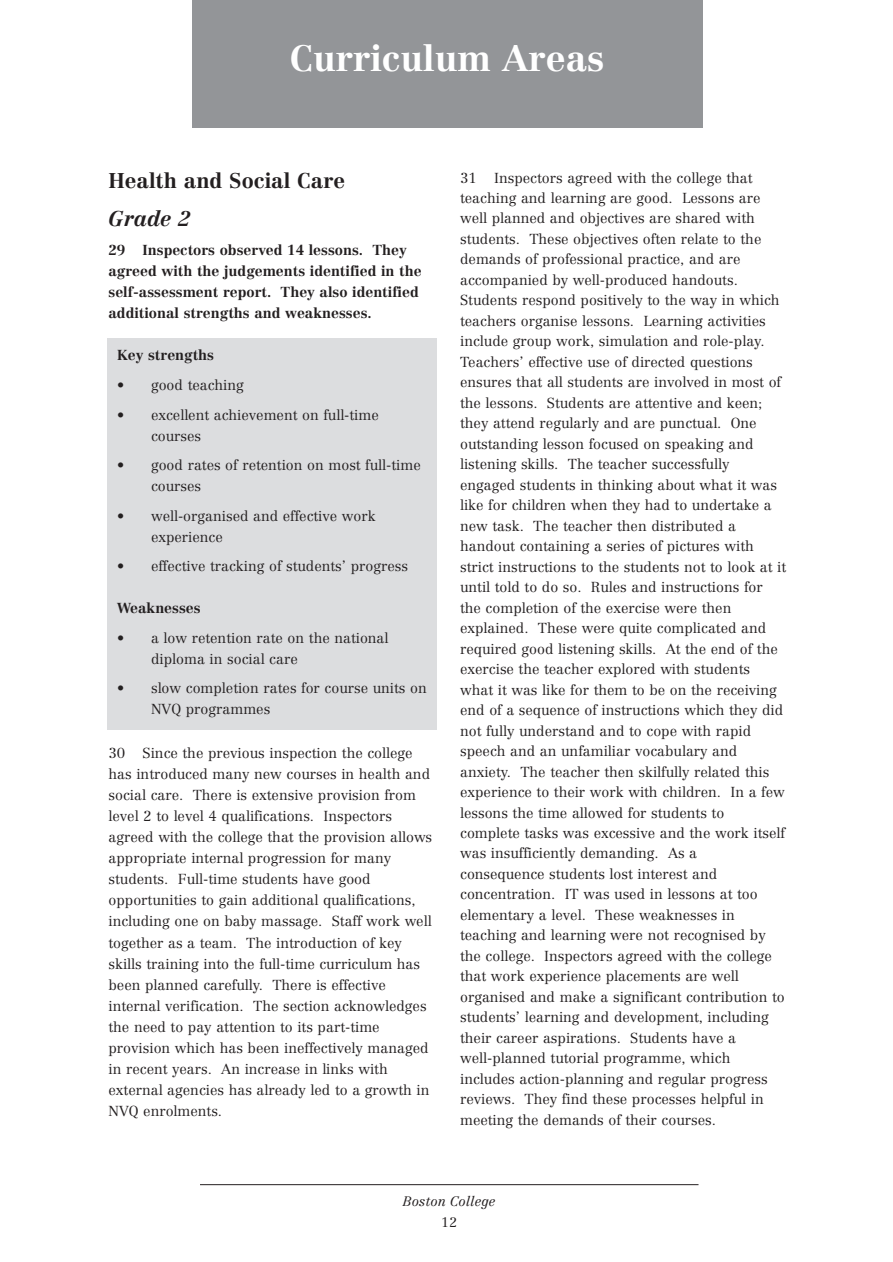
<style>
.page{position:relative;width:893px;height:1262px;background:#fff}
.page>*{position:absolute;margin:0;border:0;box-sizing:border-box;transform-origin:0 0}
.t1{font:700 36px "Centennial";color:#fff}
.t2{font:700 21px "Centennial";color:#231f20}
.t3{font:italic 700 21px "Centennial";color:#231f20}
.t4{font:300 14.25px/20.5px "Centennial";color:#231f20}
.t5{font:700 14.25px/21px "Centennial";color:#231f20}
.t6{font:italic 300 13.5px "Centennial";color:#231f20}
.t7{font:300 13.5px "Centennial";color:#231f20}
</style>
<div class="page">
<div style="left:107px;top:338px;width:329px;height:391px;background:#dcdddf"></div>
<div style="left:192px;top:0;width:510px;height:128px;background:#939598"></div>
<hr style="left:200px;top:1184px;width:498px;height:1px;background:#231f20">
<h1 class="t1" style="left:290px;top:44px;width:316px">Curriculum Areas</h1>
<h2 class="t2" style="left:108px;top:172px;width:238px">Health and Social Care</h2>
<h2 class="t3" style="left:108px;top:210px;width:84px">Grade 2</h2>
<p class="t5" style="left:108px;top:241px;width:314px">29 Inspectors observed 14 lessons. They agreed with the judgements identified in the self-assessment report. They also identified additional strengths and weaknesses.</p>
<p class="t5" style="left:117px;top:346px;width:98px">Key strengths</p>
<p class="t4" style="left:117px;top:376px;width:128px">• good teaching</p>
<p class="t4" style="left:151px;top:405px;width:229px;line-height:21px;text-indent:-34px">• excellent achievement on full-time courses</p>
<p class="t4" style="left:151px;top:455px;width:271px;line-height:21px;text-indent:-34px">• good rates of retention on most full-time courses</p>
<p class="t4" style="left:151px;top:506px;width:226px;line-height:21px;text-indent:-34px">• well-organised and effective work experience</p>
<p class="t4" style="left:117px;top:557px;width:292px">• effective tracking of students’ progress</p>
<p class="t5" style="left:117px;top:599px;width:85px">Weaknesses</p>
<p class="t4" style="left:151px;top:628px;width:239px;line-height:21px;text-indent:-34px">• a low retention rate on the national diploma in social care</p>
<p class="t4" style="left:151px;top:679px;width:277px;line-height:21px;text-indent:-34px">• slow completion rates for course units on<br>NVQ programmes</p>
<p class="t4" style="left:108px;top:744px;width:325px;line-height:21px">30 Since the previous inspection the college has introduced many new courses in health and social care. There is extensive provision from level 2 to level 4 qualifications. Inspectors agreed with the college that the provision allows appropriate internal progression for many students. Full-time students have good opportunities to gain additional qualifications, including one on baby massage. Staff work well together as a team. The introduction of key skills training into the full-time curriculum has been planned carefully. There is effective internal verification. The section acknowledges the need to pay attention to its part-time provision which has been ineffectively managed in recent years. An increase in links with external agencies has already led to a growth in NVQ enrolments.</p>
<p class="t4" style="left:460px;top:168px;width:327px">31 Inspectors agreed with the college that teaching and learning are good. Lessons are well planned and objectives are shared with students. These objectives often relate to the demands of professional practice, and are accompanied by well-produced handouts.<br>Students respond positively to the way in which teachers organise lessons. Learning activities include group work, simulation and role-play.<br>Teachers’ effective use of directed questions ensures that all students are involved in most of the lessons. Students are attentive and keen; they attend regularly and are punctual. One outstanding lesson focused on speaking and listening skills. The teacher successfully engaged students in thinking about what it was like for children when they had to undertake a new task. The teacher then distributed a handout containing a series of pictures with strict instructions to the students not to look at it until told to do so. Rules and instructions for the completion of the exercise were then explained. These were quite complicated and required good listening skills. At the end of the exercise the teacher explored with students what it was like for them to be on the receiving end of a sequence of instructions which they did not fully understand and to cope with rapid speech and an unfamiliar vocabulary and anxiety. The teacher then skilfully related this experience to their work with children. In a few lessons the time allowed for students to complete tasks was excessive and the work itself was insufficiently demanding. As a<br>consequence students lost interest and concentration. IT was used in lessons at too elementary a level. These weaknesses in teaching and learning were not recognised by the college. Inspectors agreed with the college that work experience placements are well organised and make a significant contribution to students’ learning and development, including their career aspirations. Students have a well-planned tutorial programme, which includes action-planning and regular progress reviews. They find these processes helpful in meeting the demands of their courses.</p>
<p class="t6" style="left:403px;top:1195px;width:94px">Boston College</p>
<p class="t7" style="left:441px;top:1216px;width:17px">12</p>
</div>
